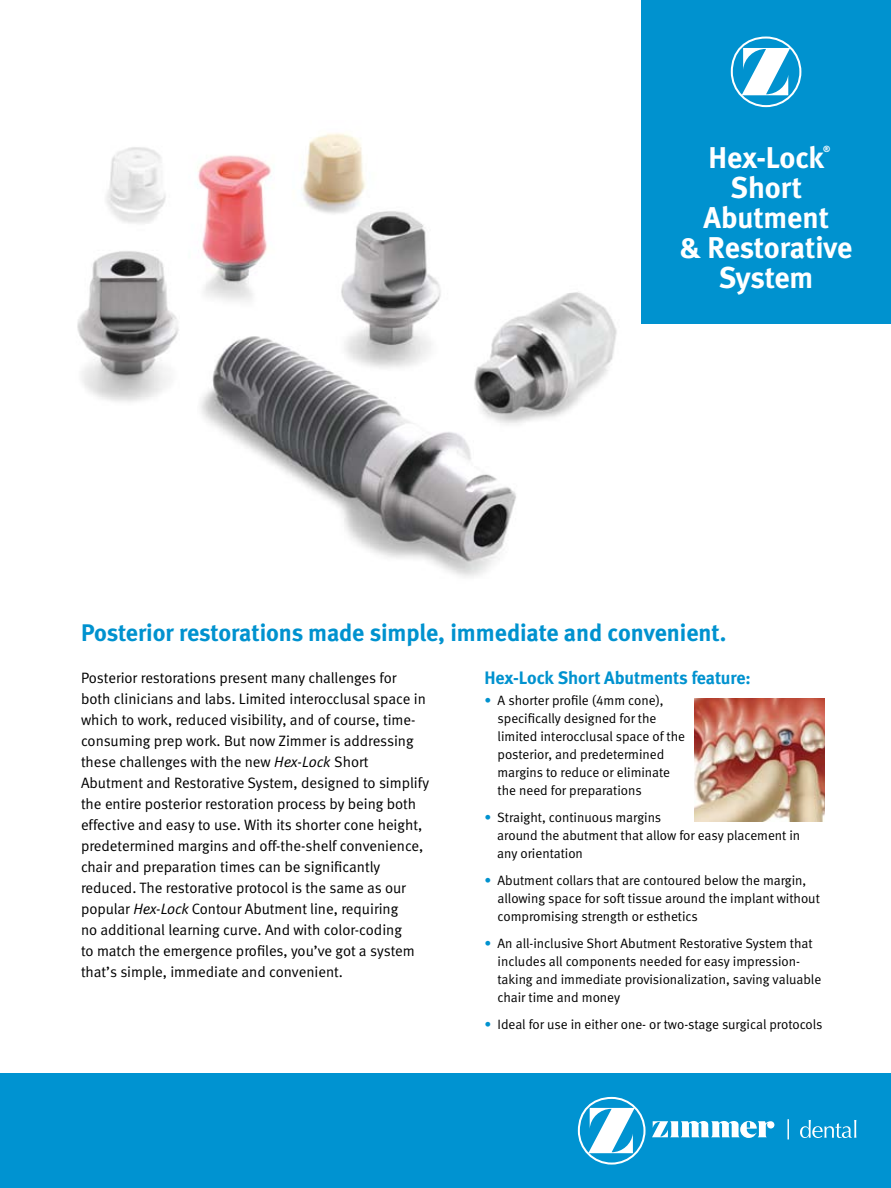
<style>
.page{position:relative;width:891px;height:1188px;background:#fff}
.page>*{position:absolute;margin:0;border:0;box-sizing:border-box;transform-origin:0 0}
.t1{font:30px/30px "Meta Bold LF";color:#fff;text-align:center}
.t2{font:24px "Meta Bold LF";color:#0092cf}
.t3{font:18px "Meta Bold LF";color:#0092cf}
.t4{font:15px/21px "Meta Normal LF";color:#000}
.t5{font:13.5px/18px "Meta Normal LF";color:#000}
.t6{font:8.7px "Meta Bold LF";color:#fff}
.s1{font-style:italic}
.s2{color:#0092cf}
</style>
<div class="page">
<img style="left:77px;top:133px;width:540px;height:444px">
<div style="left:641px;top:0;width:250px;height:324px;background:#0092cf"></div>
<div style="left:0;top:1073px;width:891px;height:115px;background:#0093d1"></div>
<div style="left:731px;top:37px;width:70px;height:70px;border:2px solid #fff;border-radius:50%"></div>
<svg style="left:742px;top:48px;width:48px;height:47px"></svg>
<div style="left:578px;top:1097px;width:68px;height:68px;border:2px solid #fff;border-radius:50%"></div>
<svg style="left:588px;top:1108px;width:268px;height:45px"></svg>
<img style="left:694px;top:698px;width:131px;height:124px">
<h1 class="t1" style="left:709px;top:142px;width:117px">Hex-Lock</h1>
<p class="t6" style="left:823px;top:144px;width:9px">®</p>
<h1 class="t1" style="left:680px;top:172px;width:174px">Short<br>Abutment<br>&amp; Restorative<br>System</h1>
<h2 class="t2" style="left:81px;top:618px;width:647px">Posterior restorations made simple, immediate and convenient.</h2>
<p class="t4" style="left:81px;top:667px;width:350px">Posterior restorations present many challenges for both clinicians and labs. Limited interocclusal space in which to work, reduced visibility, and of course, time&shy;consuming prep work. But now Zimmer is addressing these challenges with the new <span class="s1">Hex-Lock</span> Short Abutment and Restorative System, designed to simplify the entire posterior restoration process by being both effective and easy to use. With its shorter cone height, predetermined margins and off-the-shelf convenience, chair and preparation times can be significantly reduced. The restorative protocol is the same as our popular <span class="s1">Hex-Lock</span> Contour Abutment line, requiring<br>no additional learning curve. And with color-coding<br>to match the emergence profiles, you’ve got a system that’s simple, immediate and convenient.</p>
<p class="t3" style="left:484px;top:667px;width:268px">Hex-Lock Short Abutments feature:</p>
<p class="t5" style="left:498px;top:691px;width:189px;text-indent:-13px"><span class="s2">•</span> A shorter profile (4mm cone), specifically designed for the limited interocclusal space of the posterior, and predetermined margins to reduce or eliminate the need for preparations</p>
<p class="t5" style="left:497px;top:808px;width:304px;text-indent:-13px"><span class="s2">•</span> Straight, continuous margins<br>around the abutment that allow for easy placement in any orientation</p>
<p class="t5" style="left:498px;top:871px;width:324px;text-indent:-13px"><span class="s2">•</span> Abutment collars that are contoured below the margin, allowing space for soft tissue around the implant without compromising strength or esthetics</p>
<p class="t5" style="left:498px;top:934px;width:325px;text-indent:-13px"><span class="s2">•</span> An all-inclusive Short Abutment Restorative System that includes all components needed for easy impression&shy;taking and immediate provisionalization, saving valuable chair time and money</p>
<p class="t5" style="left:484px;top:1015px;width:340px"><span class="s2">•</span> Ideal for use in either one- or two-stage surgical protocols</p>
</div>
